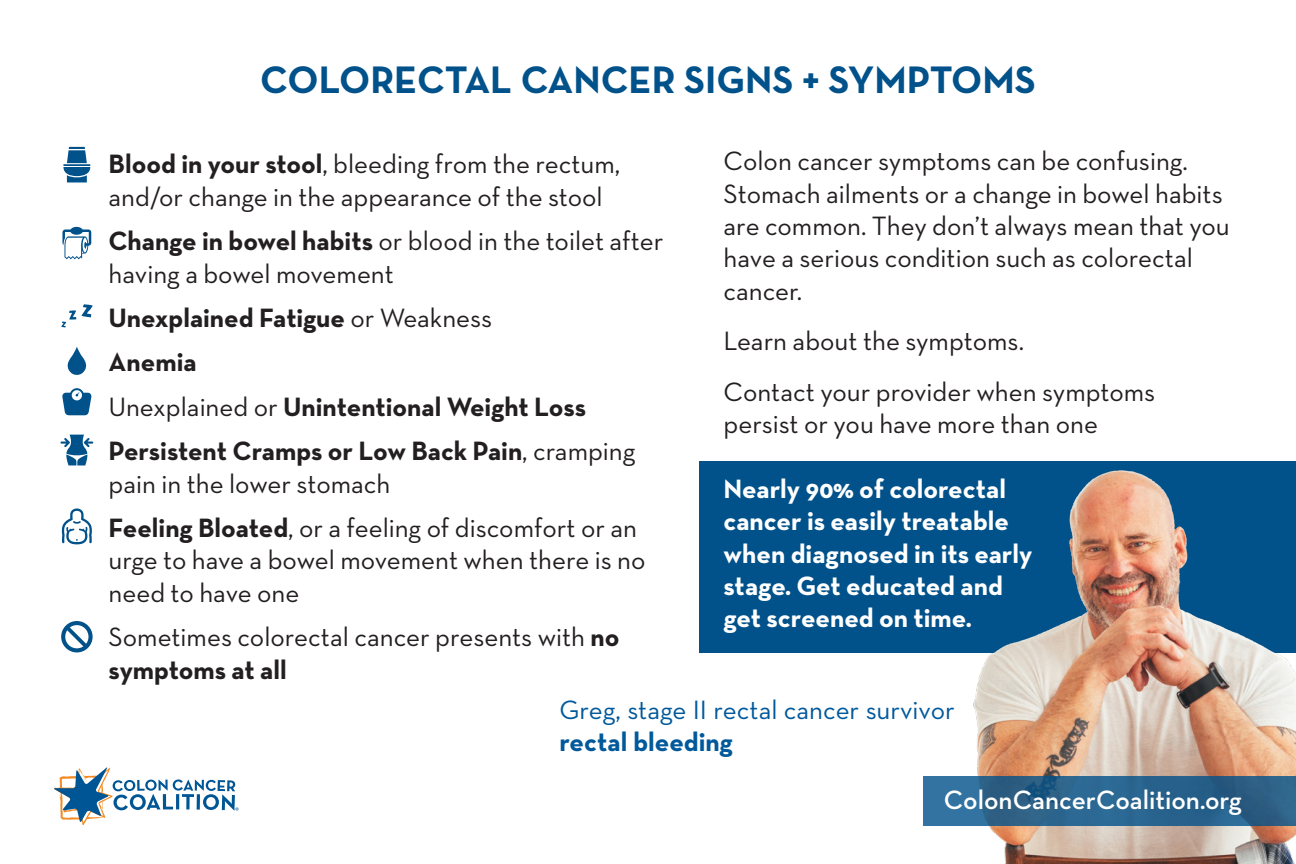
<style>
.page{position:relative;width:1296px;height:864px;background:#fff}
.page>*{position:absolute;margin:0;border:0;box-sizing:border-box;transform-origin:0 0}
.t1{font:700 39px "Neutra Text Exp";color:#01518a}
.t2{font:27px/32.4px "Neutra Text TF";color:#231f20}
.t3{font:700 27px "Neutra Text TF";color:#231f20}
.t4{font:700 27px "Neutra Text TF";color:#fff}
.t5{font:27px "Neutra Text Exp";color:#00599b}
.t6{font:600 27px "Neutra Text TF";color:#fff}
.t7{font:700 27px "Neutra Text Exp";color:#00599b}
.s1{font-weight:700}
.s2{font-weight:400}
</style>
<div class="page">
<div style="left:700px;top:461px;width:596px;height:191px;background:#01518a"></div>
<img style="left:945px;top:470px;width:351px;height:394px">
<svg style="left:54px;top:767px;width:184px;height:58px"></svg>
<svg style="left:62px;top:227px;width:29px;height:32px"></svg>
<svg style="left:63px;top:147px;width:27px;height:35px"></svg>
<svg style="left:61px;top:310px;width:15px;height:17px"></svg>
<svg style="left:82px;top:304px;width:11px;height:13px"></svg>
<svg style="left:67px;top:347px;width:20px;height:28px"></svg>
<svg style="left:60px;top:435px;width:33px;height:30px"></svg>
<svg style="left:62px;top:388px;width:30px;height:27px"></svg>
<svg style="left:62px;top:508px;width:30px;height:37px"></svg>
<svg style="left:61px;top:621px;width:32px;height:31px"></svg>
<svg style="left:923px;top:776px;width:373px;height:49px;fill:#2c648c"></svg>
<p class="t1" style="left:260px;top:55px;width:777px">COLORECTAL CANCER SIGNS + SYMPTOMS</p>
<p class="t2" style="left:724px;top:144px;width:508px">Colon cancer symptoms can be confusing.<br>Stomach ailments or a change in bowel habits are common. They don’t always mean that you have a serious condition such as colorectal cancer.</p>
<p class="t2" style="left:724px;top:324px;width:302px">Learn about the symptoms.</p>
<p class="t2" style="left:724px;top:375px;width:433px">Contact your provider when symptoms persist or you have more than one</p>
<p class="t4" style="left:724px;top:472px;width:284px">Nearly 90% of colorectal</p>
<p class="t4" style="left:724px;top:504px;width:287px">cancer is easily treatable</p>
<p class="t4" style="left:724px;top:536px;width:310px">when diagnosed in its early</p>
<p class="t4" style="left:724px;top:569px;width:281px">stage. Get educated and</p>
<p class="t4" style="left:724px;top:601px;width:249px">get screened on time.</p>
<p class="t2" style="left:109px;top:147px;width:513px"><span class="s1">Blood in your stool</span>, bleeding from the rectum,</p>
<p class="t2" style="left:109px;top:180px;width:496px">and/or change in the appearance of the stool</p>
<p class="t2" style="left:109px;top:224px;width:556px"><span class="s1">Change in bowel habits</span> or blood in the toilet after having a bowel movement</p>
<p class="t3" style="left:109px;top:301px;width:385px">Unexplained Fatigue <span class="s2">or Weakness</span></p>
<p class="t3" style="left:109px;top:345px;width:90px">Anemia</p>
<p class="t3" style="left:109px;top:390px;width:479px"><span class="s2">Unexplained or</span> Unintentional Weight Loss</p>
<p class="t3" style="left:109px;top:434px;width:528px">Persistent Cramps or Low Back Pain<span class="s2">, cramping</span></p>
<p class="t2" style="left:109px;top:467px;width:283px">pain in the lower stomach</p>
<p class="t2" style="left:109px;top:511px;width:530px"><span class="s1">Feeling Bloated</span>, or a feeling of discomfort or an</p>
<p class="t2" style="left:109px;top:543px;width:539px">urge to have a bowel movement when there is no need to have one</p>
<p class="t2" style="left:109px;top:620px;width:512px">Sometimes colorectal cancer presents with <span class="s1">no symptoms at all</span></p>
<p class="t5" style="left:559px;top:693px;width:397px">Greg, stage II rectal cancer survivor</p>
<p class="t7" style="left:559px;top:725px;width:175px">rectal bleeding</p>
<p class="t6" style="left:944px;top:783px;width:300px">ColonCancerCoalition.org</p>
</div>
